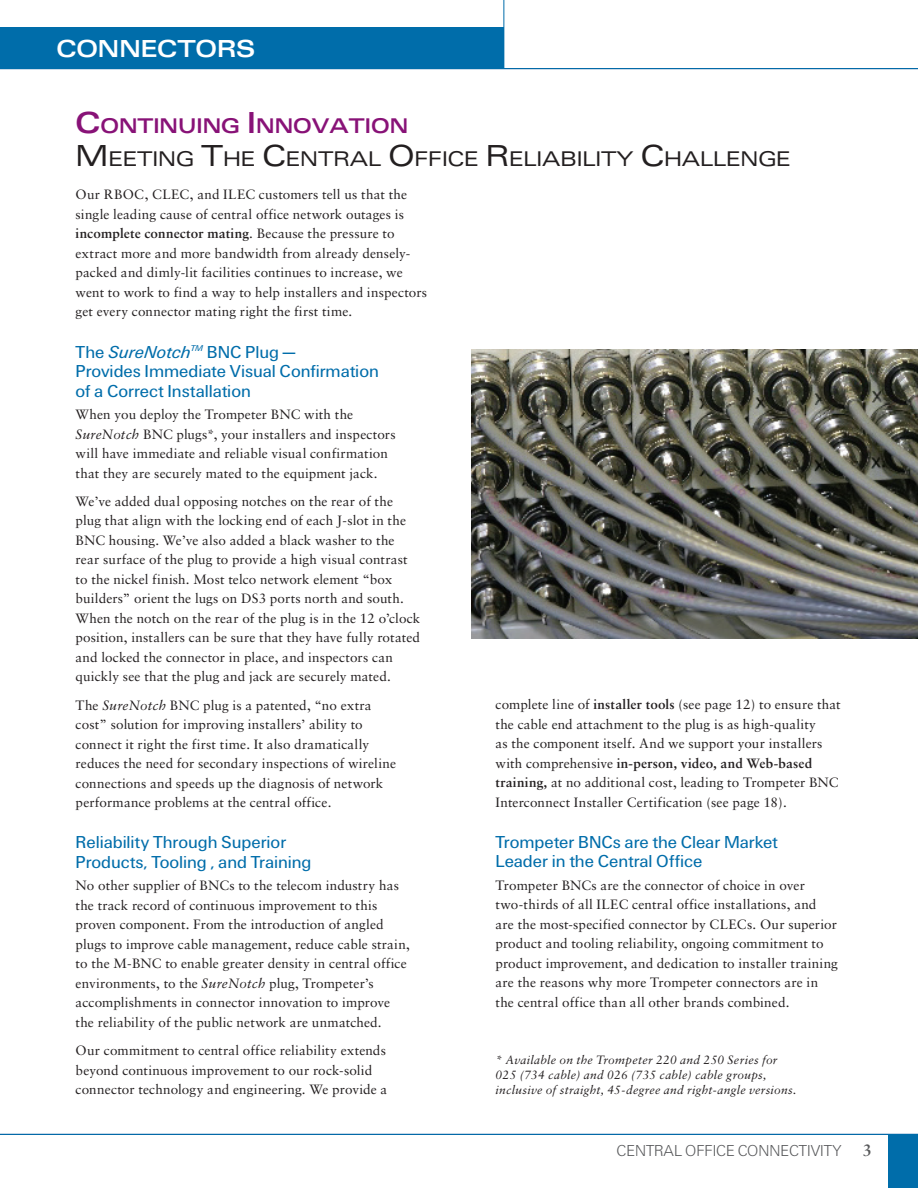
<style>
.page{position:relative;width:918px;height:1188px;background:#fff}
.page>*{position:absolute;margin:0;border:0;box-sizing:border-box;transform-origin:0 0}
.t1{font:25.5px "U63";color:#fff}
.t2{font:22.05px "U53";color:#231f20}
.t3{font:22.05px "U63";color:#881277}
.t4{font:18px/19.5px "U55";letter-spacing:-.005em;color:#006daa}
.t5{font:16.5px "U45";color:#57585a}
.t6{font:700 16.5px "Sabon";color:#57585a}
.t7{font:13.5px/19.5px "Sabon";letter-spacing:.01em;color:#231f20}
.t8{font:italic 12px/15px "Sabon";letter-spacing:.025em;color:#231f20}
.s1{font-size:31.5px}
.s2{font-weight:700}
.s3{font-family:"U56"}
.s4{font-style:italic}
</style>
<div class="page">
<hr style="left:0;top:1134px;width:918px;height:1px;background:#006daa">
<hr style="left:0;top:68px;width:918px;height:1px;background:#006daa">
<div style="left:888px;top:1134px;width:30px;height:54px;background:#006daa"></div>
<div style="left:0;top:27px;width:504px;height:42px;background:#006daa"></div>
<hr style="left:503px;top:0;width:1px;height:69px;background:#006daa">
<img style="left:471px;top:349px;width:447px;height:289px">
<h1 class="t1" style="left:56px;top:32px;width:200px">CONNECTORS</h1>
<h2 class="t3" style="left:76px;top:111px;width:334px"><span class="s1">C</span>ONTINUING <span class="s1">I</span>NNOVATION</h2>
<h2 class="t2" style="left:76px;top:144px;width:716px"><span class="s1">M</span>EETING <span class="s1">T</span>HE <span class="s1">C</span>ENTRAL <span class="s1">O</span>FFICE <span class="s1">R</span>ELIABILITY <span class="s1">C</span>HALLENGE</h2>
<p class="t7" style="left:76px;top:185px;width:353px">Our RBOC, CLEC, and ILEC customers tell us that the single leading cause of central office network outages is <span class="s2">incomplete connector mating</span>. Because the pressure to extract more and more bandwidth from already densely&shy;packed and dimly-lit facilities continues to increase, we went to work to find a way to help installers and inspectors get every connector mating right the first time.</p>
<h3 class="t4" style="left:76px;top:343px;width:305px">The <span class="s3">SureNotch</span><sup>TM</sup> BNC Plug —<br>Provides Immediate Visual Confirmation of a Correct Installation</h3>
<p class="t7" style="left:76px;top:405px;width:322px">When you deploy the Trompeter BNC with the <span class="s4">SureNotch</span> BNC plugs*, your installers and inspectors will have immediate and reliable visual confirmation that they are securely mated to the equipment jack.</p>
<p class="t7" style="left:76px;top:491px;width:346px">We’ve added dual opposing notches on the rear of the plug that align with the locking end of each J-slot in the BNC housing. We’ve also added a black washer to the rear surface of the plug to provide a high visual contrast to the nickel finish. Most telco network element “box builders” orient the lugs on DS3 ports north and south.<br>When the notch on the rear of the plug is in the 12 o’clock position, installers can be sure that they have fully rotated and locked the connector in place, and inspectors can quickly see that the plug and jack are securely mated.</p>
<p class="t7" style="left:76px;top:695px;width:322px">The <span class="s4">SureNotch</span> BNC plug is a patented, “no extra cost” solution for improving installers’ ability to connect it right the first time. It also dramatically reduces the need for secondary inspections of wireline connections and speeds up the diagnosis of network performance problems at the central office.</p>
<h3 class="t4" style="left:76px;top:834px;width:237px">Reliability Through Superior<br>Products, Tooling , and Training</h3>
<p class="t7" style="left:76px;top:876px;width:336px">No other supplier of BNCs to the telecom industry has the track record of continuous improvement to this proven component. From the introduction of angled plugs to improve cable management, reduce cable strain, to the M-BNC to enable greater density in central office environments, to the <span class="s4">SureNotch</span> plug, Trompeter’s accomplishments in connector innovation to improve the reliability of the public network are unmatched.</p>
<p class="t7" style="left:76px;top:1040px;width:313px">Our commitment to central office reliability extends beyond continuous improvement to our rock-solid connector technology and engineering. We provide a</p>
<p class="t7" style="left:496px;top:695px;width:347px">complete line of <span class="s2">installer tools</span> (see page 12) to ensure that the cable end attachment to the plug is as high-quality<br>as the component itself. And we support your installers with comprehensive <span class="s2">in-person, video, and Web-based training,</span> at no additional cost, leading to Trompeter BNC Interconnect Installer Certification (see page 18).</p>
<h3 class="t4" style="left:496px;top:833px;width:284px">Trompeter BNCs are the Clear Market<br>Leader in the Central Office</h3>
<p class="t7" style="left:496px;top:875px;width:344px">Trompeter BNCs are the connector of choice in over two-thirds of all ILEC central office installations, and are the most-specified connector by CLECs. Our superior product and tooling reliability, ongoing commitment to product improvement, and dedication to installer training are the reasons why more Trompeter connectors are in the central office than all other brands combined.</p>
<p class="t8" style="left:496px;top:1053px;width:303px">* Available on the Trompeter 220 and 250 Series for<br>025 (734 cable) and 026 (735 cable) cable groups, inclusive of straight, 45-degree and right-angle versions.</p>
<p class="t5" style="left:617px;top:1139px;width:226px">CENTRAL OFFICE CONNECTIVITY</p>
<p class="t6" style="left:863px;top:1140px;width:11px">3</p>
</div>
